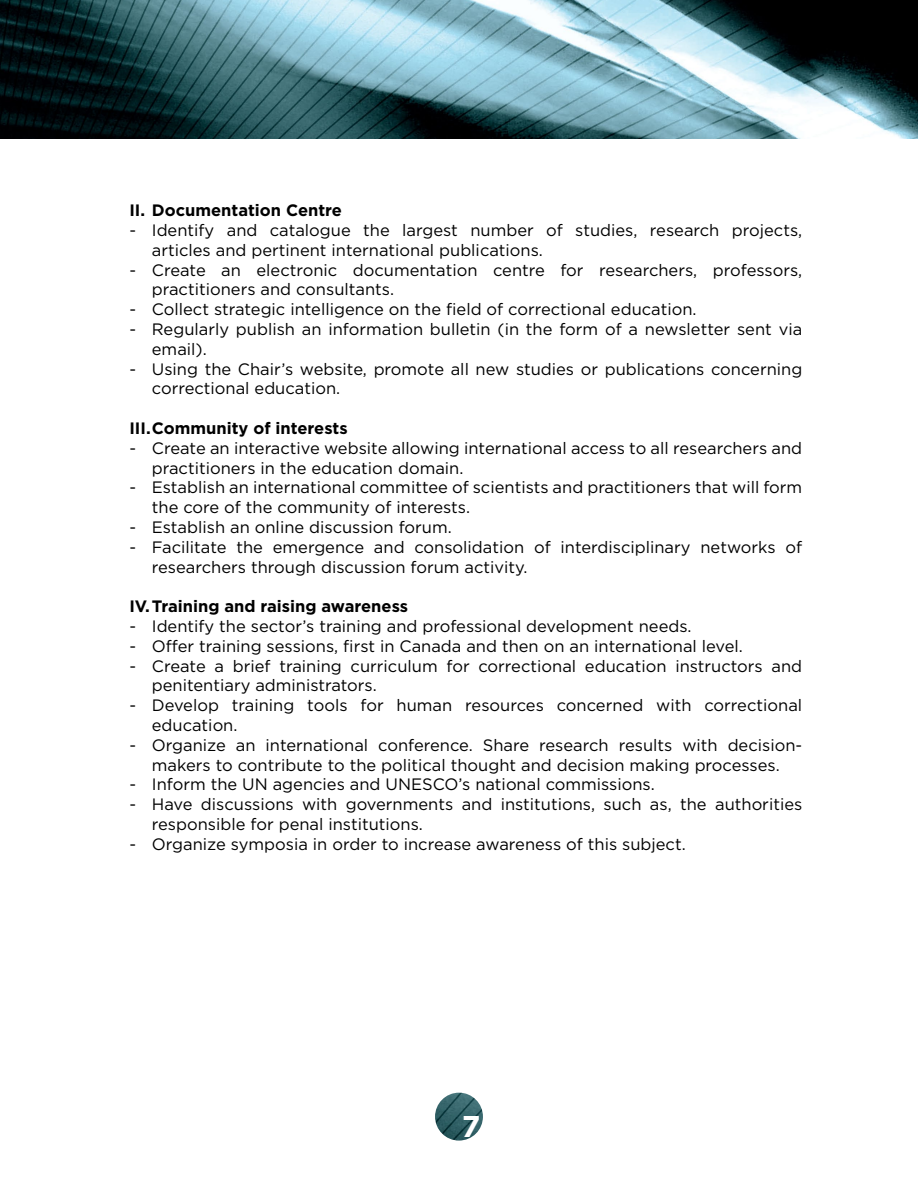
<style>
.page{position:relative;width:918px;height:1188px;background:#fff}
.page>*{position:absolute;margin:0;border:0;box-sizing:border-box;transform-origin:0 0}
.t1{font:700 30px "Gotham";color:#fff}
.t2{font:16.5px/19.8px "Gotham";color:#000}
.t3{font:700 16.5px "Gotham";color:#000}
</style>
<div class="page">
<img style="left:435px;top:1093px;width:48px;height:48px;border-radius:24px">
<img style="left:0;top:0;width:918px;height:138px">
<p class="t3" style="left:129px;top:201px;width:214px">II. Documentation Centre</p>
<p class="t2" style="left:152px;top:220px;width:652px;text-indent:-23px">- Identify and catalogue the largest number of studies, research projects, articles and pertinent international publications.</p>
<p class="t2" style="left:152px;top:260px;width:652px;text-indent:-23px">- Create an electronic documentation centre for researchers, professors, practitioners and consultants.</p>
<p class="t2" style="left:129px;top:299px;width:569px">- Collect strategic intelligence on the field of correctional education.</p>
<p class="t2" style="left:152px;top:319px;width:652px;text-indent:-23px">- Regularly publish an information bulletin (in the form of a newsletter sent via email).</p>
<p class="t2" style="left:152px;top:359px;width:652px;text-indent:-23px">- Using the Chair’s website, promote all new studies or publications concerning correctional education.</p>
<p class="t3" style="left:129px;top:419px;width:220px">III. Community of interests</p>
<p class="t2" style="left:152px;top:438px;width:652px;text-indent:-23px">- Create an interactive website allowing international access to all researchers and practitioners in the education domain.</p>
<p class="t2" style="left:152px;top:477px;width:652px;text-indent:-23px">- Establish an international committee of scientists and practitioners that will form the core of the community of interests.</p>
<p class="t2" style="left:129px;top:517px;width:324px">- Establish an online discussion forum.</p>
<p class="t2" style="left:152px;top:537px;width:652px;text-indent:-23px">- Facilitate the emergence and consolidation of interdisciplinary networks of researchers through discussion forum activity.</p>
<p class="t3" style="left:129px;top:597px;width:280px">IV. Training and raising awareness</p>
<p class="t2" style="left:129px;top:616px;width:564px">- Identify the sector’s training and professional development needs.</p>
<p class="t2" style="left:129px;top:636px;width:615px">- Offer training sessions, first in Canada and then on an international level.</p>
<p class="t2" style="left:152px;top:656px;width:652px;text-indent:-23px">- Create a brief training curriculum for correctional education instructors and penitentiary administrators.</p>
<p class="t2" style="left:152px;top:695px;width:652px;text-indent:-23px">- Develop training tools for human resources concerned with correctional education.</p>
<p class="t2" style="left:129px;top:735px;width:674px;text-align:center">- Organize an international conference. Share research results with decision&shy;makers to contribute to the political thought and decision making processes.</p>
<p class="t2" style="left:129px;top:774px;width:527px">- Inform the UN agencies and UNESCO’s national commissions.</p>
<p class="t2" style="left:152px;top:794px;width:652px;text-indent:-23px">- Have discussions with governments and institutions, such as, the authorities responsible for penal institutions.</p>
<p class="t2" style="left:129px;top:834px;width:558px">- Organize symposia in order to increase awareness of this subject.</p>
<h1 class="t1" style="left:462px;top:1109px;width:20px">7</h1>
</div>
